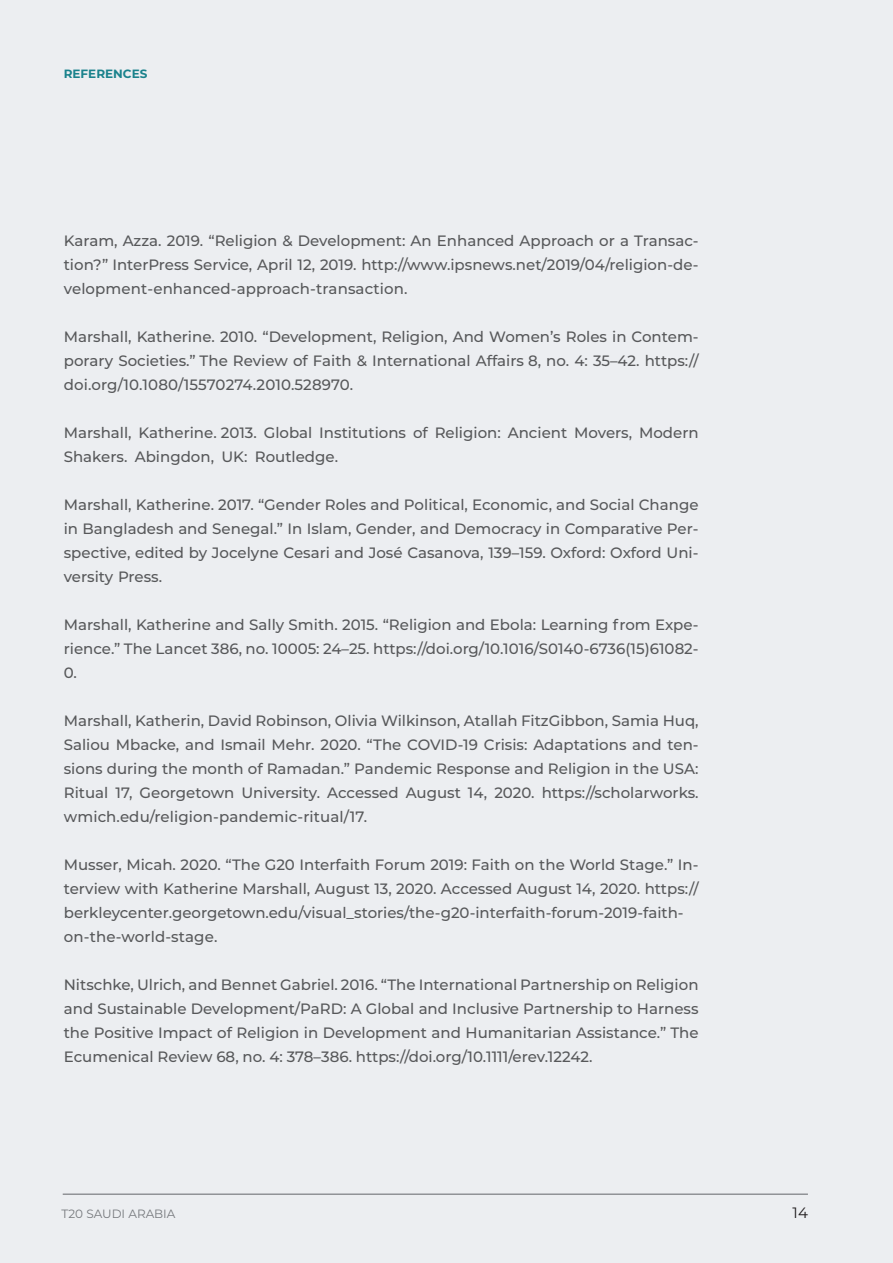
<style>
.page{position:relative;width:893px;height:1263px;background:#eceef1}
.page>*{position:absolute;margin:0;border:0;box-sizing:border-box;transform-origin:0 0}
.BULLETS{font:500 15px/24px "Montserrat";color:#57585a;text-align:justify}
.t1{font:15px "Montserrat";color:#231f20}
.t2{font:12px "Montserrat";color:#808285}
.t3{font:700 12px "Montserrat";color:#1a828c}
</style>
<div class="page">
<p class="t3" style="left:64px;top:65px;width:85px">REFERENCES</p>
<p class="BULLETS" style="left:64px;top:228px;width:636px">Karam, Azza. 2019. “Religion &amp; Development: An Enhanced Approach or a Transac&shy;tion?” InterPress Service, April 12, 2019. http://www.ipsnews.net/2019/04/religion-de&shy;velopment-enhanced-approach-transaction.</p>
<p class="BULLETS" style="left:64px;top:324px;width:636px">Marshall, Katherine. 2010. “Development, Religion, And Women’s Roles in Contem&shy;porary Societies.” The Review of Faith &amp; International Affairs 8, no. 4: 35–42. https:// doi.org/10.1080/15570274.2010.528970.</p>
<p class="BULLETS" style="left:64px;top:420px;width:636px">Marshall, Katherine. 2013. Global Institutions of Religion: Ancient Movers, Modern<br>Shakers. Abingdon, UK: Routledge.</p>
<p class="BULLETS" style="left:64px;top:492px;width:636px">Marshall, Katherine. 2017. “Gender Roles and Political, Economic, and Social Change in Bangladesh and Senegal.” In Islam, Gender, and Democracy in Comparative Per&shy;spective, edited by Jocelyne Cesari and José Casanova, 139–159. Oxford: Oxford Uni&shy;versity Press.</p>
<p class="BULLETS" style="left:64px;top:612px;width:636px">Marshall, Katherine and Sally Smith. 2015. “Religion and Ebola: Learning from Expe&shy;rience.” The Lancet 386, no. 10005: 24–25. https://doi.org/10.1016/S0140-6736(15)61082- 0.</p>
<p class="BULLETS" style="left:64px;top:708px;width:636px">Marshall, Katherin, David Robinson, Olivia Wilkinson, Atallah FitzGibbon, Samia Huq, Saliou Mbacke, and Ismail Mehr. 2020. “The COVID-19 Crisis: Adaptations and ten&shy;sions during the month of Ramadan.” Pandemic Response and Religion in the USA:<br>Ritual 17, Georgetown University. Accessed August 14, 2020. https://scholarworks. wmich.edu/religion-pandemic-ritual/17.</p>
<p class="BULLETS" style="left:64px;top:852px;width:636px;text-align:left">Musser, Micah. 2020. “The G20 Interfaith Forum 2019: Faith on the World Stage.” In&shy;terview with Katherine Marshall, August 13, 2020. Accessed August 14, 2020. https:// berkleycenter.georgetown.edu/visual_stories/the-g20-interfaith-forum-2019-faith&shy;on-the-world-stage.</p>
<p class="BULLETS" style="left:64px;top:972px;width:636px">Nitschke, Ulrich, and Bennet Gabriel. 2016. “The International Partnership on Religion and Sustainable Development/PaRD: A Global and Inclusive Partnership to Harness the Positive Impact of Religion in Development and Humanitarian Assistance.” The Ecumenical Review 68, no. 4: 378–386. https://doi.org/10.1111/erev.12242.</p>
<p class="t2" style="left:62px;top:1205px;width:115px">T20 SAUDI ARABIA</p>
<p class="t1" style="left:793px;top:1202px;width:17px">14</p>
</div>
